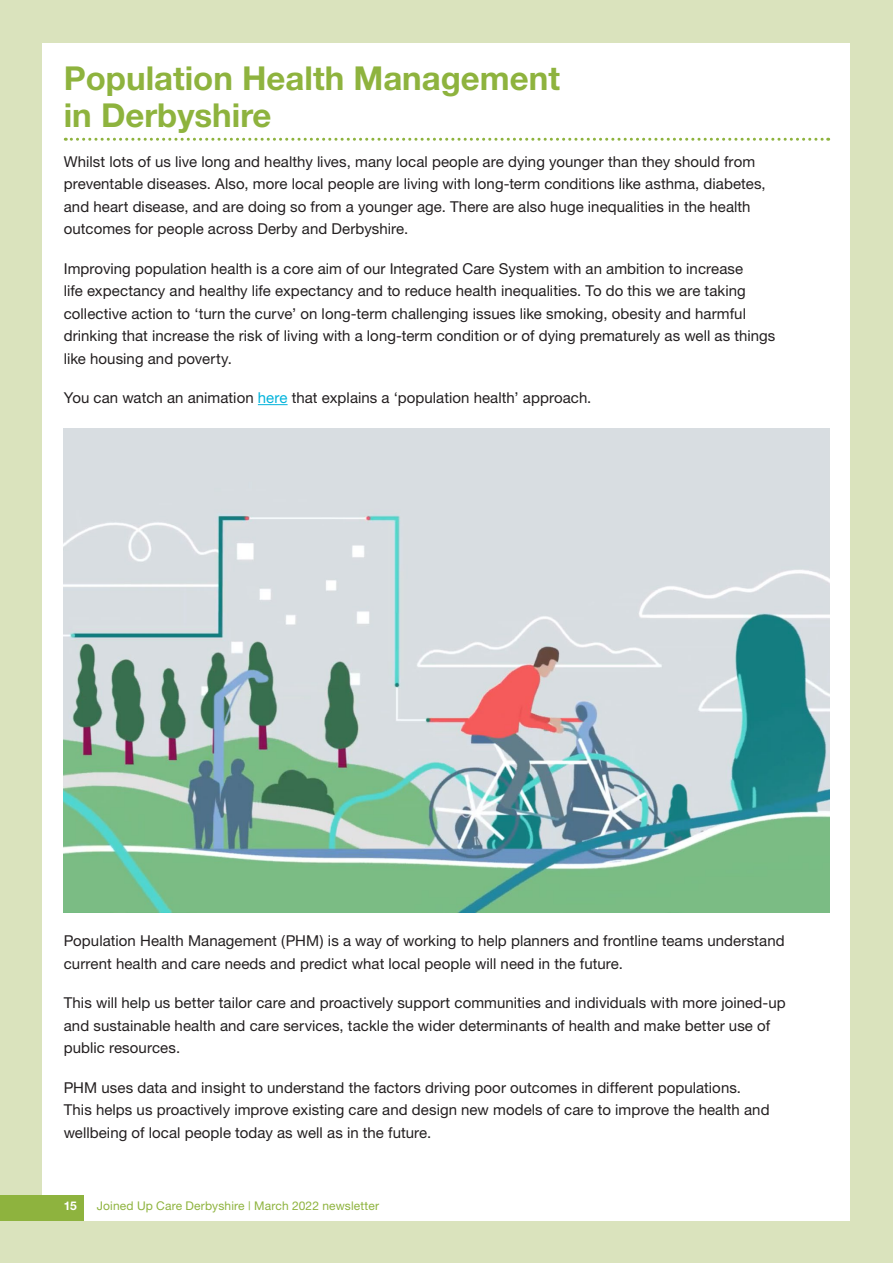
<style>
.page{position:relative;width:893px;height:1263px;background:#dae3bd}
.page>*{position:absolute;margin:0;border:0;box-sizing:border-box;transform-origin:0 0}
.t1{font:700 33px/37.5px "Helvetica Neue";color:#8eb33e}
.t2{font:15px/22.5px "Helvetica Neue";letter-spacing:.005em;color:#231f20}
.t3{font:12px "Helvetica Neue";letter-spacing:.01em;color:#8eb33e}
.t4{font:700 12px "Helvetica Neue";color:#fff}
.s1{color:#02b3db}
</style>
<div class="page">
<div style="left:43px;top:43px;width:807px;height:1177px;background:#fff"></div>
<div style="left:0;top:1194px;width:83px;height:26px;background:#8eb33e"></div>
<svg style="left:65px;top:138px;width:764px;height:3px"></svg>
<hr style="left:258px;top:404px;width:30px;height:1px;background:#02b3db">
<img style="left:64px;top:428px;width:765px;height:484px">
<h1 class="t1" style="left:64px;top:58px;width:498px">Population Health Management in Derbyshire</h1>
<p class="t2" style="left:64px;top:150px;width:703px">Whilst lots of us live long and healthy lives, many local people are dying younger than they should from preventable diseases. Also, more local people are living with long-term conditions like asthma, diabetes, and heart disease, and are doing so from a younger age. There are also huge inequalities in the health outcomes for people across Derby and Derbyshire.</p>
<p class="t2" style="left:64px;top:257px;width:713px">Improving population health is a core aim of our Integrated Care System with an ambition to increase<br>life expectancy and healthy life expectancy and to reduce health inequalities. To do this we are taking collective action to ‘turn the curve’ on long-term challenging issues like smoking, obesity and harmful drinking that increase the risk of living with a long-term condition or of dying prematurely as well as things like housing and poverty.</p>
<p class="t2" style="left:64px;top:386px;width:529px">You can watch an animation <span class="s1">here</span> that explains a ‘population health’ approach.</p>
<p class="t2" style="left:64px;top:929px;width:722px">Population Health Management (PHM) is a way of working to help planners and frontline teams understand current health and care needs and predict what local people will need in the future.</p>
<p class="t2" style="left:64px;top:991px;width:723px">This will help us better tailor care and proactively support communities and individuals with more joined-up and sustainable health and care services, tackle the wider determinants of health and make better use of public resources.</p>
<p class="t2" style="left:64px;top:1076px;width:707px">PHM uses data and insight to understand the factors driving poor outcomes in different populations.<br>This helps us proactively improve existing care and design new models of care to improve the health and wellbeing of local people today as well as in the future.</p>
<p class="t4" style="left:64px;top:1198px;width:15px">15</p>
<p class="t3" style="left:97px;top:1199px;width:284px">Joined Up Care Derbyshire | March 2022 newsletter</p>
</div>
